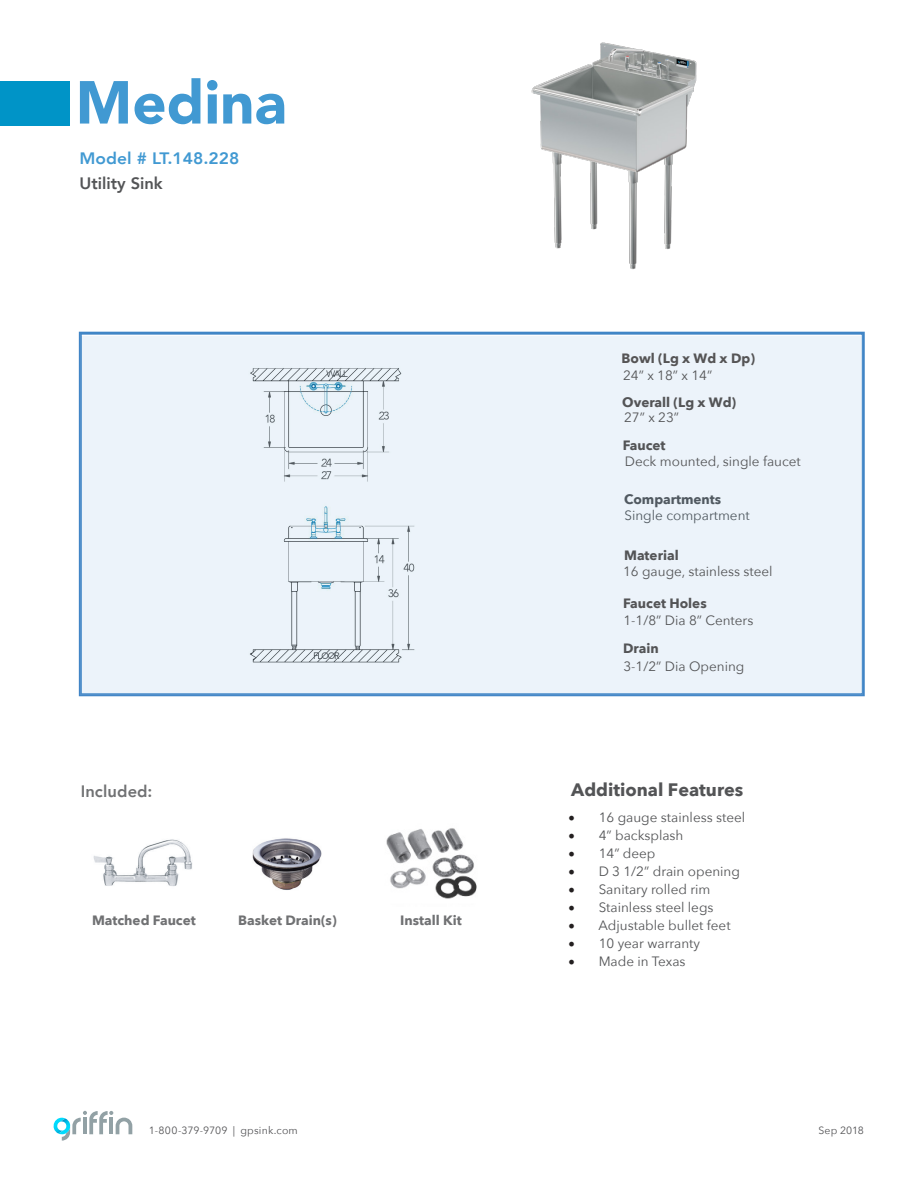
<style>
.page{position:relative;width:918px;height:1188px;background:#fff}
.page>*{position:absolute;margin:0;border:0;box-sizing:border-box;transform-origin:0 0}
.t1{font:900 60px "Avenir";color:#4199d2}
.t2{font:700 18px "Avenir Next";color:#535456}
.t3{font:800 16.5px "Avenir";color:#4199d2;scale:1.05 1}
.t4{font:800 16.5px "Avenir";color:#535456}
.t5{font:800 16.5px "Avenir";letter-spacing:.01em;color:#707173}
.t6{font:13.5px "Avenir Next";color:#535456}
.t7{font:700 13.5px "Avenir Next";color:#535456}
.t8{font:700 13.5px "Avenir Next";color:#707173}
.t9{font:700 13.5px "Avenir Next";color:#555455}
.t10{font:10.5px "Avenir Next";letter-spacing:.015em;color:#535355}
.s1{font-family:"Minion Pro";font-size:18px;color:#231f20}
</style>
<div class="page">
<div style="left:80px;top:334px;width:783px;height:361px;background:#ecf3fa;border:2px solid #fff"></div>
<svg style="left:53px;top:1111px;width:79px;height:30px"></svg>
<img style="left:93px;top:839px;width:99px;height:47px">
<img style="left:252px;top:838px;width:70px;height:52px">
<img style="left:386px;top:828px;width:91px;height:71px">
<div style="left:0;top:81px;width:69px;height:44px;background:#0094c7"></div>
<img style="left:531px;top:42px;width:166px;height:228px">
<h1 class="t1" style="left:76px;top:51px;width:213px">Medina</h1>
<p class="t3" style="left:80px;top:143px;width:154px">Model # LT.148.228</p>
<p class="t4" style="left:80px;top:168px;width:85px">Utility Sink</p>
<p class="t5" style="left:81px;top:776px;width:73px">Included:</p>
<p class="t8" style="left:92px;top:912px;width:105px">Matched Faucet</p>
<p class="t8" style="left:238px;top:912px;width:100px">Basket Drain(s)</p>
<p class="t8" style="left:400px;top:912px;width:63px">Install Kit</p>
<p class="t9" style="left:622px;top:350px;width:135px">Bowl (Lg x Wd x Dp)</p>
<p class="t6" style="left:623px;top:368px;width:91px">24” x 18” x 14”</p>
<p class="t7" style="left:622px;top:394px;width:115px">Overall (Lg x Wd)</p>
<p class="t6" style="left:624px;top:409px;width:57px">27” x 23”</p>
<p class="t7" style="left:623px;top:437px;width:44px">Faucet</p>
<p class="t6" style="left:625px;top:453px;width:177px">Deck mounted, single faucet</p>
<p class="t7" style="left:624px;top:491px;width:99px">Compartments</p>
<p class="t6" style="left:624px;top:508px;width:127px">Single compartment</p>
<p class="t7" style="left:624px;top:547px;width:56px">Material</p>
<p class="t6" style="left:623px;top:564px;width:151px">16 gauge, stainless steel</p>
<p class="t7" style="left:623px;top:595px;width:85px">Faucet Holes</p>
<p class="t6" style="left:623px;top:613px;width:131px">1-1/8” Dia 8” Centers</p>
<p class="t7" style="left:623px;top:640px;width:37px">Drain</p>
<p class="t6" style="left:623px;top:658px;width:122px">3-1/2” Dia Opening</p>
<h2 class="t2" style="left:571px;top:778px;width:174px">Additional Features</h2>
<p class="t6" style="left:568px;top:809px;width:178px"><span class="s1">•</span> 16 gauge stainless steel</p>
<p class="t6" style="left:568px;top:827px;width:117px"><span class="s1">•</span> 4” backsplash</p>
<p class="t6" style="left:568px;top:845px;width:89px"><span class="s1">•</span> 14” deep</p>
<p class="t6" style="left:568px;top:863px;width:173px"><span class="s1">•</span> D 3 1/2” drain opening</p>
<p class="t6" style="left:568px;top:881px;width:144px"><span class="s1">•</span> Sanitary rolled rim</p>
<p class="t6" style="left:568px;top:899px;width:147px"><span class="s1">•</span> Stainless steel legs</p>
<p class="t6" style="left:568px;top:917px;width:164px"><span class="s1">•</span> Adjustable bullet feet</p>
<p class="t6" style="left:568px;top:935px;width:133px"><span class="s1">•</span> 10 year warranty</p>
<p class="t6" style="left:568px;top:953px;width:119px"><span class="s1">•</span> Made in Texas</p>
<p class="t10" style="left:149px;top:1124px;width:151px">1-800-379-9709 | gpsink.com</p>
<p class="t10" style="left:818px;top:1124px;width:47px">Sep 2018</p>
</div>
